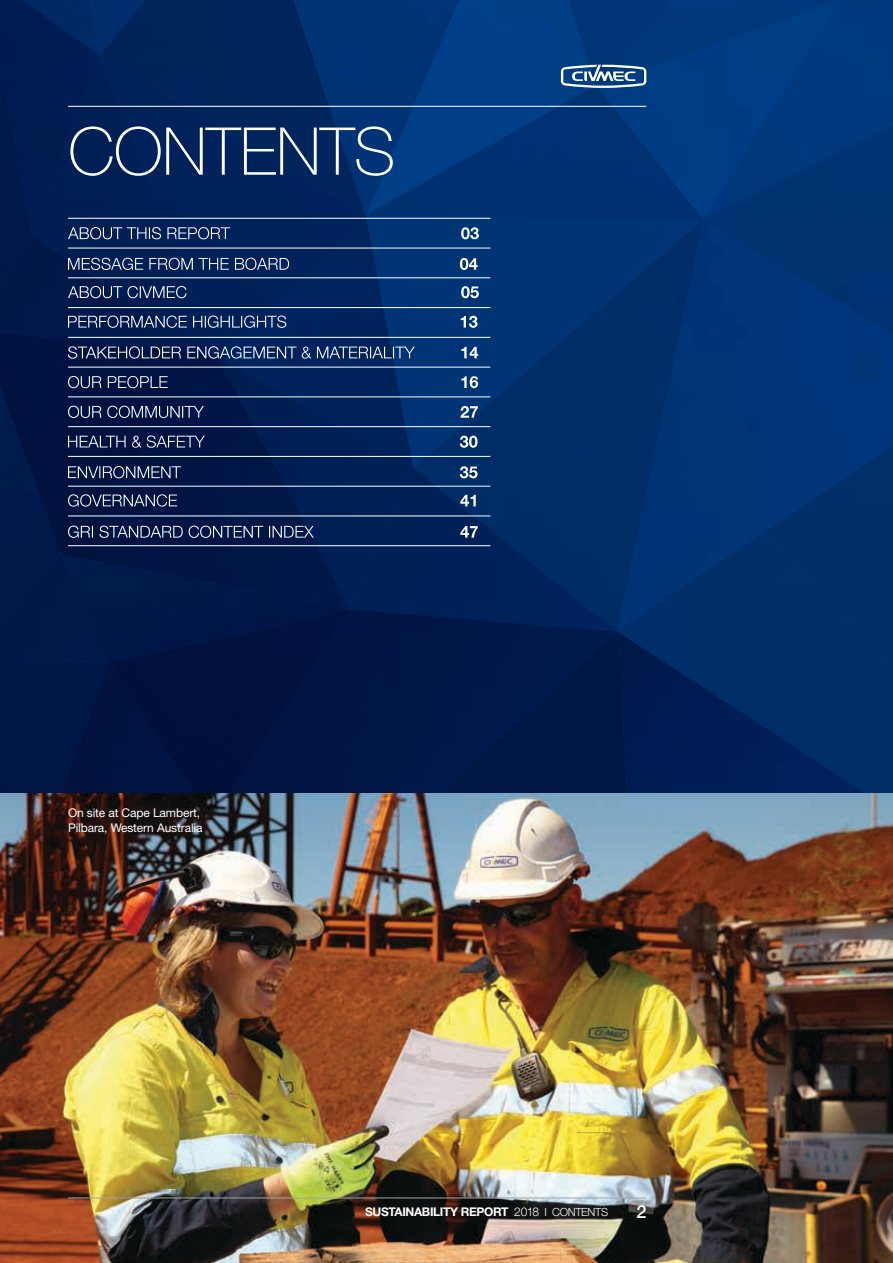
<style>
.page{position:relative;width:893px;height:1263px;background:#fff}
.page>*{position:absolute;margin:0;border:0;box-sizing:border-box;transform-origin:0 0}
.t1{font:100 66px "Helvetica Neue LT Std";letter-spacing:-.01em;color:#fff}
.t2{font:500 18px "Helvetica Neue LT Std";color:#fff}
.t3{font:12px/15px "Helvetica Neue LT Std";letter-spacing:-.01em;color:#fff}
.t4{font:700 12px "Helvetica Neue LT Std";letter-spacing:-.03em;color:#fff}
.s1{font-weight:300}
.s2{font-weight:300;font-size:11.25px}
</style>
<div class="page">
<div style="left:841px;top:0;width:52px;height:124px;background:#003980"></div>
<img style="left:841px;top:124px;width:52px;height:96px">
<img style="left:703px;top:86px;width:138px;height:134px">
<div style="left:673px;top:0;width:168px;height:86px;background:#003b80"></div>
<img style="left:596px;top:0;width:77px;height:86px">
<img style="left:0;top:0;width:99px;height:56px">
<div style="left:0;top:50px;width:32px;height:186px;background:#001b4e"></div>
<div style="left:0;top:554px;width:61px;height:102px;background:#001948"></div>
<img style="left:703px;top:220px;width:190px;height:166px">
<img style="left:413px;top:220px;width:290px;height:248px">
<img style="left:99px;top:0;width:497px;height:86px">
<img style="left:413px;top:86px;width:290px;height:134px">
<img style="left:293px;top:0;width:167px;height:215px">
<div style="left:0;top:656px;width:61px;height:120px;background:#001745"></div>
<div style="left:19px;top:663px;width:90px;height:130px;background:#001745"></div>
<img style="left:617px;top:386px;width:276px;height:407px">
<img style="left:0;top:776px;width:19px;height:17px">
<img style="left:413px;top:468px;width:204px;height:141px">
<img style="left:435px;top:609px;width:182px;height:184px">
<div style="left:61px;top:609px;width:48px;height:54px;background:#001948"></div>
<img style="left:109px;top:609px;width:103px;height:184px">
<img style="left:212px;top:609px;width:223px;height:184px">
<div style="left:350px;top:478px;width:63px;height:131px;background:#002056"></div>
<img style="left:350px;top:215px;width:63px;height:251px">
<div style="left:0;top:236px;width:32px;height:96px;background:#001848"></div>
<img style="left:0;top:332px;width:61px;height:222px">
<img style="left:32px;top:56px;width:67px;height:300px">
<img style="left:61px;top:356px;width:289px;height:253px">
<img style="left:99px;top:56px;width:267px;height:290px">
<img style="left:0;top:793px;width:893px;height:470px">
<hr style="left:68px;top:106px;width:578px;height:1px;background:#fff">
<svg style="left:561px;top:65px;width:85px;height:23px"></svg>
<hr style="left:68px;top:1198px;width:578px;height:1px;background:#a2a4a7">
<svg style="left:68px;top:526px;width:410px;height:12px"></svg>
<hr style="left:68px;top:218px;width:422px;height:1px;background:#fff">
<hr style="left:68px;top:248px;width:422px;height:1px;background:#fff">
<hr style="left:68px;top:277px;width:422px;height:1px;background:#fff">
<hr style="left:68px;top:307px;width:422px;height:1px;background:#fff">
<hr style="left:68px;top:337px;width:422px;height:1px;background:#fff">
<hr style="left:68px;top:367px;width:422px;height:1px;background:#fff">
<hr style="left:68px;top:397px;width:422px;height:1px;background:#fff">
<hr style="left:68px;top:426px;width:422px;height:1px;background:#fff">
<hr style="left:68px;top:456px;width:422px;height:1px;background:#fff">
<hr style="left:68px;top:486px;width:422px;height:1px;background:#fff">
<hr style="left:68px;top:516px;width:422px;height:1px;background:#fff">
<hr style="left:68px;top:545px;width:422px;height:1px;background:#fff">
<svg style="left:68px;top:227px;width:411px;height:12px"></svg>
<svg style="left:68px;top:258px;width:410px;height:12px"></svg>
<svg style="left:68px;top:286px;width:411px;height:12px"></svg>
<svg style="left:68px;top:315px;width:410px;height:13px"></svg>
<svg style="left:68px;top:346px;width:410px;height:13px"></svg>
<svg style="left:68px;top:376px;width:410px;height:12px"></svg>
<svg style="left:68px;top:406px;width:410px;height:12px"></svg>
<svg style="left:68px;top:435px;width:409px;height:13px"></svg>
<svg style="left:68px;top:466px;width:410px;height:12px"></svg>
<svg style="left:68px;top:494px;width:408px;height:13px"></svg>
<h1 class="t1" style="left:68px;top:114px;width:329px">CONTENTS</h1>
<p class="t3" style="left:68px;top:805px;width:136px">On site at Cape Lambert,<br>Pilbara, Western Australia</p>
<p class="t4" style="left:365px;top:1204px;width:245px">SUSTAINABILITY REPORT <span class="s1">2018</span> <span class="s2">I CONTENTS</span></p>
<h2 class="t2" style="left:636px;top:1201px;width:12px">2</h2>
</div>
